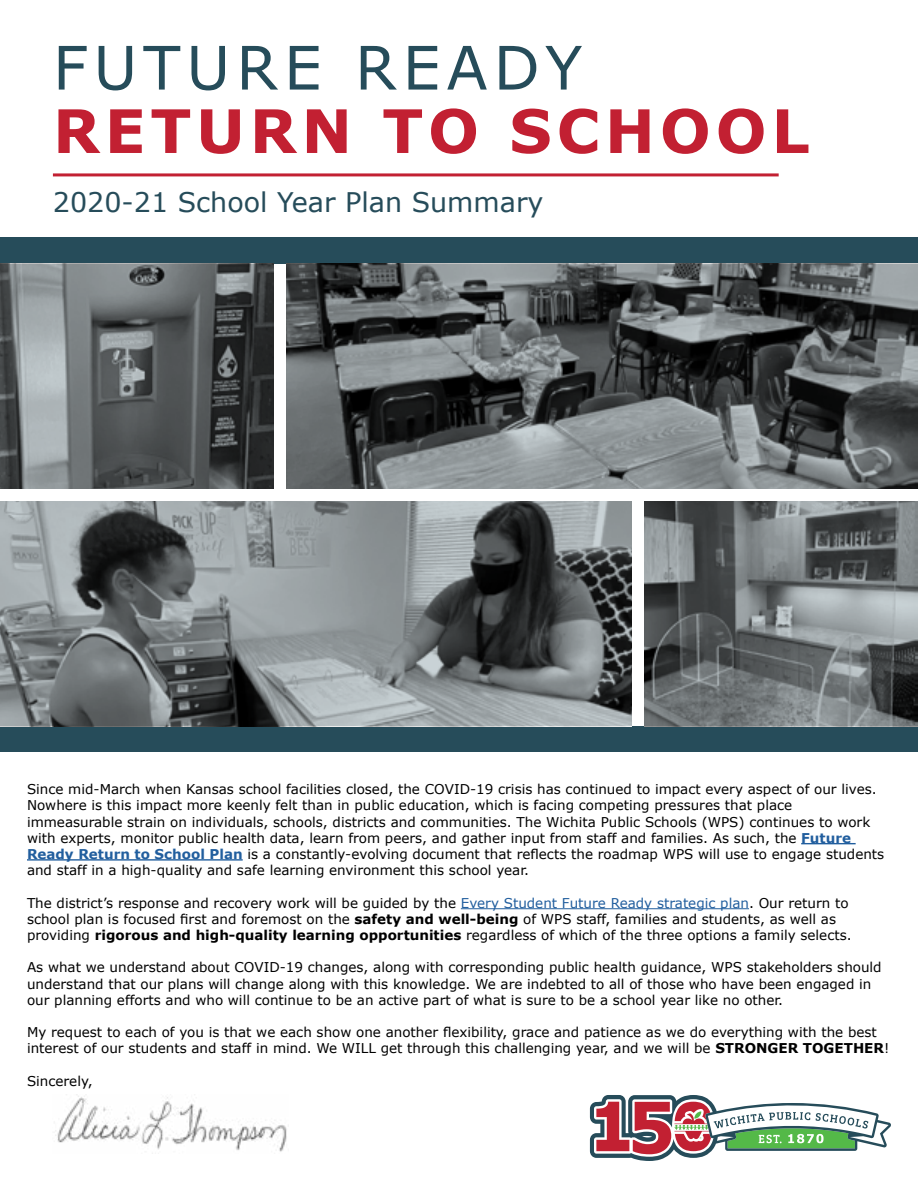
<style>
.page{position:relative;width:918px;height:1188px;background:#fff}
.page>*{position:absolute;margin:0;border:0;box-sizing:border-box;transform-origin:0 0}
.t1{font:700 60px "Verdana";letter-spacing:.08em;color:#c22032}
.t2{font:60px "Verdana";letter-spacing:.1em;color:#264c5a}
.t3{font:27px "Verdana";color:#264c5a}
.t4{font:13.5px/16.2px "Verdana";color:#000}
.s1{font-weight:700;color:#215e9e}
.s2{color:#215e9e}
.s3{font-weight:700}
</style>
<div class="page">
<hr style="left:801px;top:843px;width:55px;height:1px;background:#215e9e">
<hr style="left:27px;top:859px;width:216px;height:2px;background:#215e9e">
<hr style="left:461px;top:908px;width:288px;height:1px;background:#215e9e">
<img style="left:55px;top:1096px;width:232px;height:58px">
<hr style="left:53px;top:173px;width:726px;height:3px;background:#c22032">
<svg style="left:590px;top:1095px;width:301px;height:66px"></svg>
<div style="left:0;top:237px;width:918px;height:515px;background:#264c5a"></div>
<div style="left:0;top:264px;width:918px;height:462px;background:#fff"></div>
<svg style="left:0;top:502px;width:632px;height:224px;background:#767c7e"></svg>
<svg style="left:286px;top:264px;width:632px;height:224px;background:#5a5f60"></svg>
<svg style="left:645px;top:502px;width:273px;height:224px;background:#6b7072"></svg>
<svg style="left:0;top:264px;width:273px;height:224px;background:#616667"></svg>
<h1 class="t2" style="left:53px;top:30px;width:531px">FUTURE READY</h1>
<h1 class="t1" style="left:53px;top:92px;width:758px">RETURN TO SCHOOL</h1>
<h2 class="t3" style="left:53px;top:185px;width:492px">2020-21 School Year Plan Summary</h2>
<p class="t4" style="left:27px;top:781px;width:859px">Since mid-March when Kansas school facilities closed, the COVID-19 crisis has continued to impact every aspect of our lives.<br>Nowhere is this impact more keenly felt than in public education, which is facing competing pressures that place immeasurable strain on individuals, schools, districts and communities. The Wichita Public Schools (WPS) continues to work with experts, monitor public health data, learn from peers, and gather input from staff and families. As such, the <span class="s1">Future Ready Return to School Plan</span> is a constantly-evolving document that reflects the roadmap WPS will use to engage students and staff in a high-quality and safe learning environment this school year.</p>
<p class="t4" style="left:27px;top:895px;width:826px">The district’s response and recovery work will be guided by the <span class="s2">Every Student Future Ready strategic plan</span>. Our return to school plan is focused first and foremost on the <span class="s3">safety and well-being</span> of WPS staff, families and students, as well as providing <span class="s3">rigorous and high-quality learning opportunities</span> regardless of which of the three options a family selects.</p>
<p class="t4" style="left:27px;top:960px;width:856px">As what we understand about COVID-19 changes, along with corresponding public health guidance, WPS stakeholders should understand that our plans will change along with this knowledge. We are indebted to all of those who have been engaged in our planning efforts and who will continue to be an active part of what is sure to be a school year like no other.</p>
<p class="t4" style="left:27px;top:1024px;width:864px">My request to each of you is that we each show one another flexibility, grace and patience as we do everything with the best interest of our students and staff in mind. We WILL get through this challenging year, and we will be <span class="s3">STRONGER TOGETHER</span>!</p>
<p class="t4" style="left:27px;top:1073px;width:67px">Sincerely,</p>
</div>
